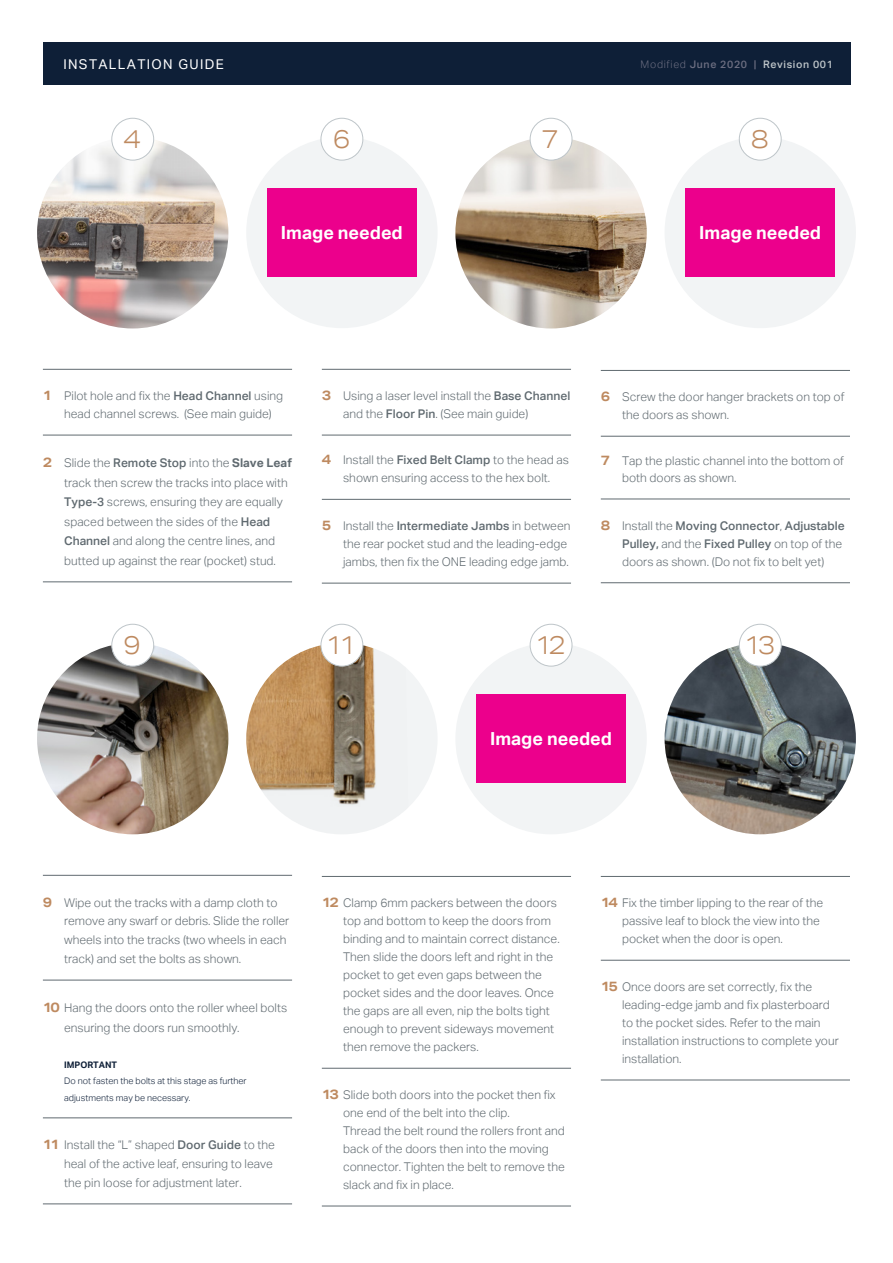
<style>
.page{position:relative;width:893px;height:1263px;background:#fff}
.page>*{position:absolute;margin:0;border:0;box-sizing:border-box;transform-origin:0 0}
.t1{font:300 25.8px "Aktiv Grotesk Ex";color:#be8a60}
.t2{font:700 18px "Aktiv Grotesk";color:#fff}
.t3{font:13.5px "Aktiv Grotesk";letter-spacing:.1em;color:#fff}
.t4{font:300 12px/18px "Aktiv Grotesk";color:#606a70}
.t5{font:500 10.5px "Aktiv Grotesk";letter-spacing:.065em;color:#bec5c9}
.t6{font:300 9px/16.5px "Aktiv Grotesk";color:#0e1f37}
.t7{font:700 9px "Aktiv Grotesk";color:#0e1f37}
.s1{font-weight:300;color:#6c6e81}
.s2{color:#6c6e81}
.s3{font-family:"Aktiv Grotesk Ex";font-weight:700;font-size:13.5px;color:#be8a60}
.s4{font-weight:500}
.s5{font-weight:700}
</style>
<div class="page">
<div style="left:246px;top:643px;width:192px;height:191px;background:#f2f4f5;border-radius:50%"></div>
<img style="left:246px;top:643px;width:144px;height:191px">
<div style="left:43px;top:43px;width:807px;height:42px;background:#0e1f37"></div>
<img style="left:37px;top:137px;width:191px;height:191px;border-radius:96px">
<img style="left:37px;top:643px;width:191px;height:191px;border-radius:96px">
<img style="left:455px;top:137px;width:192px;height:191px;border-radius:96px">
<div style="left:455px;top:643px;width:192px;height:191px;background:#f2f4f5;border-radius:50%"></div>
<div style="left:246px;top:137px;width:192px;height:191px;background:#f2f4f5;border-radius:50%"></div>
<div style="left:665px;top:137px;width:191px;height:191px;background:#f2f4f5;border-radius:50%"></div>
<img style="left:665px;top:643px;width:191px;height:191px;border-radius:96px">
<div style="left:112px;top:118px;width:42px;height:42px;background:#fff;border-radius:50%"></div>
<div style="left:112px;top:118px;width:42px;height:42px;border:1px solid #bec5c9;border-radius:50%"></div>
<div style="left:112px;top:624px;width:42px;height:42px;background:#fff;border-radius:50%"></div>
<div style="left:112px;top:624px;width:42px;height:42px;border:1px solid #bec5c9;border-radius:50%"></div>
<div style="left:321px;top:118px;width:42px;height:42px;background:#fff;border-radius:50%"></div>
<div style="left:321px;top:118px;width:42px;height:42px;border:1px solid #bec5c9;border-radius:50%"></div>
<div style="left:321px;top:624px;width:42px;height:42px;background:#fff;border-radius:50%"></div>
<div style="left:321px;top:624px;width:42px;height:42px;border:1px solid #bec5c9;border-radius:50%"></div>
<div style="left:530px;top:118px;width:42px;height:42px;background:#fff;border-radius:50%"></div>
<div style="left:530px;top:118px;width:42px;height:42px;border:1px solid #bec5c9;border-radius:50%"></div>
<div style="left:530px;top:624px;width:42px;height:42px;background:#fff;border-radius:50%"></div>
<div style="left:530px;top:624px;width:42px;height:42px;border:1px solid #bec5c9;border-radius:50%"></div>
<div style="left:739px;top:118px;width:42px;height:42px;background:#fff;border-radius:50%"></div>
<div style="left:739px;top:118px;width:42px;height:42px;border:1px solid #bec5c9;border-radius:50%"></div>
<div style="left:739px;top:624px;width:42px;height:42px;background:#fff;border-radius:50%"></div>
<div style="left:739px;top:624px;width:42px;height:42px;border:1px solid #bec5c9;border-radius:50%"></div>
<hr style="left:43px;top:369px;width:249px;height:1px;background:#606a70">
<hr style="left:43px;top:435px;width:249px;height:1px;background:#606a70">
<hr style="left:43px;top:582px;width:249px;height:1px;background:#606a70">
<hr style="left:322px;top:369px;width:249px;height:1px;background:#606a70">
<hr style="left:322px;top:435px;width:249px;height:1px;background:#606a70">
<hr style="left:322px;top:499px;width:249px;height:1px;background:#606a70">
<hr style="left:322px;top:583px;width:249px;height:1px;background:#606a70">
<hr style="left:601px;top:370px;width:249px;height:1px;background:#606a70">
<hr style="left:601px;top:436px;width:249px;height:1px;background:#606a70">
<hr style="left:601px;top:499px;width:249px;height:1px;background:#606a70">
<hr style="left:601px;top:582px;width:249px;height:1px;background:#606a70">
<hr style="left:43px;top:875px;width:249px;height:1px;background:#606a70">
<hr style="left:43px;top:980px;width:249px;height:1px;background:#606a70">
<hr style="left:43px;top:1117px;width:249px;height:1px;background:#606a70">
<hr style="left:43px;top:1203px;width:249px;height:1px;background:#606a70">
<hr style="left:322px;top:876px;width:249px;height:1px;background:#606a70">
<hr style="left:322px;top:1068px;width:249px;height:1px;background:#606a70">
<hr style="left:322px;top:1206px;width:249px;height:1px;background:#606a70">
<hr style="left:601px;top:876px;width:249px;height:1px;background:#606a70">
<hr style="left:601px;top:960px;width:249px;height:1px;background:#606a70">
<hr style="left:601px;top:1080px;width:249px;height:1px;background:#606a70">
<div style="left:267px;top:188px;width:150px;height:89px;background:#ec008c"></div>
<div style="left:685px;top:188px;width:150px;height:89px;background:#ec008c"></div>
<div style="left:476px;top:694px;width:150px;height:89px;background:#ec008c"></div>
<p class="t3" style="left:63px;top:57px;width:162px">INSTALLATION GUIDE</p>
<p class="t5" style="left:641px;top:58px;width:194px"><span class="s1">Modified</span> <span class="s2">June 2020 |</span> Revision 001</p>
<h1 class="t1" style="left:123px;top:124px;width:20px">4</h1>
<h1 class="t1" style="left:332px;top:124px;width:20px">6</h1>
<h1 class="t1" style="left:541px;top:124px;width:20px">7</h1>
<h1 class="t1" style="left:751px;top:124px;width:20px">8</h1>
<h2 class="t2" style="left:281px;top:222px;width:123px">Image needed</h2>
<h2 class="t2" style="left:699px;top:222px;width:123px">Image needed</h2>
<p class="t4" style="left:64px;top:387px;width:221px;text-indent:-21px"><span class="s3">1</span> Pilot hole and fix the <span class="s4">Head Channel</span> using head channel screws. (See main guide)</p>
<p class="t4" style="left:64px;top:453px;width:229px;line-height:19.5px;text-indent:-21px"><span class="s3">2</span> Slide the <span class="s4">Remote Stop</span> into the <span class="s5">Slave Leaf </span>track then screw the tracks into place with <span class="s4">Type-3</span> screws, ensuring they are equally spaced between the sides of the <span class="s4">Head Channel</span> and along the centre lines, and butted up against the rear (pocket) stud.</p>
<h1 class="t1" style="left:123px;top:630px;width:20px">9</h1>
<p class="t4" style="left:343px;top:387px;width:229px;text-indent:-21px"><span class="s3">3</span> Using a laser level install the <span class="s4">Base Channel </span>and the <span class="s4">Floor Pin</span>. (See main guide)</p>
<p class="t4" style="left:322px;top:451px;width:248px;text-align:center"><span class="s3">4</span> Install the <span class="s4">Fixed Belt Clamp</span> to the head as shown ensuring access to the hex bolt.</p>
<p class="t4" style="left:343px;top:517px;width:229px;text-indent:-21px"><span class="s3">5</span> Install the <span class="s4">Intermediate Jambs</span> in between the rear pocket stud and the leading-edge jambs, then fix the ONE leading edge jamb.</p>
<h1 class="t1" style="left:326px;top:630px;width:33px">11</h1>
<h1 class="t1" style="left:535px;top:630px;width:33px">12</h1>
<p class="t4" style="left:622px;top:388px;width:224px;text-indent:-21px"><span class="s3">6</span> Screw the door hanger brackets on top of the doors as shown.</p>
<p class="t4" style="left:622px;top:453px;width:223px;line-height:16.5px;text-indent:-21px"><span class="s3">7</span> Tap the plastic channel into the bottom of both doors as shown.</p>
<p class="t4" style="left:622px;top:516px;width:224px;text-indent:-21px"><span class="s3">8</span> Install the <span class="s4">Moving Connector</span>, <span class="s4">Adjustable<br>Pulley,</span> and the <span class="s4">Fixed Pulley</span> on top of the doors as shown. (Do not fix to belt yet)</p>
<h1 class="t1" style="left:744px;top:630px;width:33px">13</h1>
<h2 class="t2" style="left:490px;top:728px;width:123px">Image needed</h2>
<p class="t4" style="left:64px;top:893px;width:227px;line-height:18.8px;text-indent:-21px"><span class="s3">9</span> Wipe out the tracks with a damp cloth to remove any swarf or debris. Slide the roller wheels into the tracks (two wheels in each track) and set the bolts as shown.</p>
<p class="t4" style="left:64px;top:998px;width:225px;line-height:19.5px;text-indent:-21px"><span class="s3">10</span> Hang the doors onto the roller wheel bolts ensuring the doors run smoothly.</p>
<p class="t7" style="left:64px;top:1059px;width:55px">IMPORTANT</p>
<p class="t6" style="left:64px;top:1073px;width:184px">Do not fasten the bolts at this stage as further adjustments may be necessary.</p>
<p class="t4" style="left:64px;top:1136px;width:212px;line-height:18.8px;text-indent:-21px"><span class="s3">11</span> Install the “L” shaped <span class="s4">Door Guide</span> to the heal of the active leaf, ensuring to leave the pin loose for adjustment later.</p>
<p class="t4" style="left:343px;top:894px;width:218px;text-indent:-21px"><span class="s3">12</span> Clamp 6mm packers between the doors top and bottom to keep the doors from binding and to maintain correct distance.<br>Then slide the doors left and right in the pocket to get even gaps between the pocket sides and the door leaves. Once the gaps are all even, nip the bolts tight enough to prevent sideways movement then remove the packers.</p>
<p class="t4" style="left:343px;top:1086px;width:223px;text-indent:-21px"><span class="s3">13</span> Slide both doors into the pocket then fix one end of the belt into the clip.<br>Thread the belt round the rollers front and back of the doors then into the moving connector. Tighten the belt to remove the slack and fix in place.</p>
<p class="t4" style="left:622px;top:894px;width:203px;text-indent:-21px"><span class="s3">14</span> Fix the timber lipping to the rear of the passive leaf to block the view into the pocket when the door is open.</p>
<p class="t4" style="left:622px;top:978px;width:218px;text-indent:-21px"><span class="s3">15</span> Once doors are set correctly, fix the leading-edge jamb and fix plasterboard to the pocket sides. Refer to the main installation instructions to complete your installation.</p>
</div>
